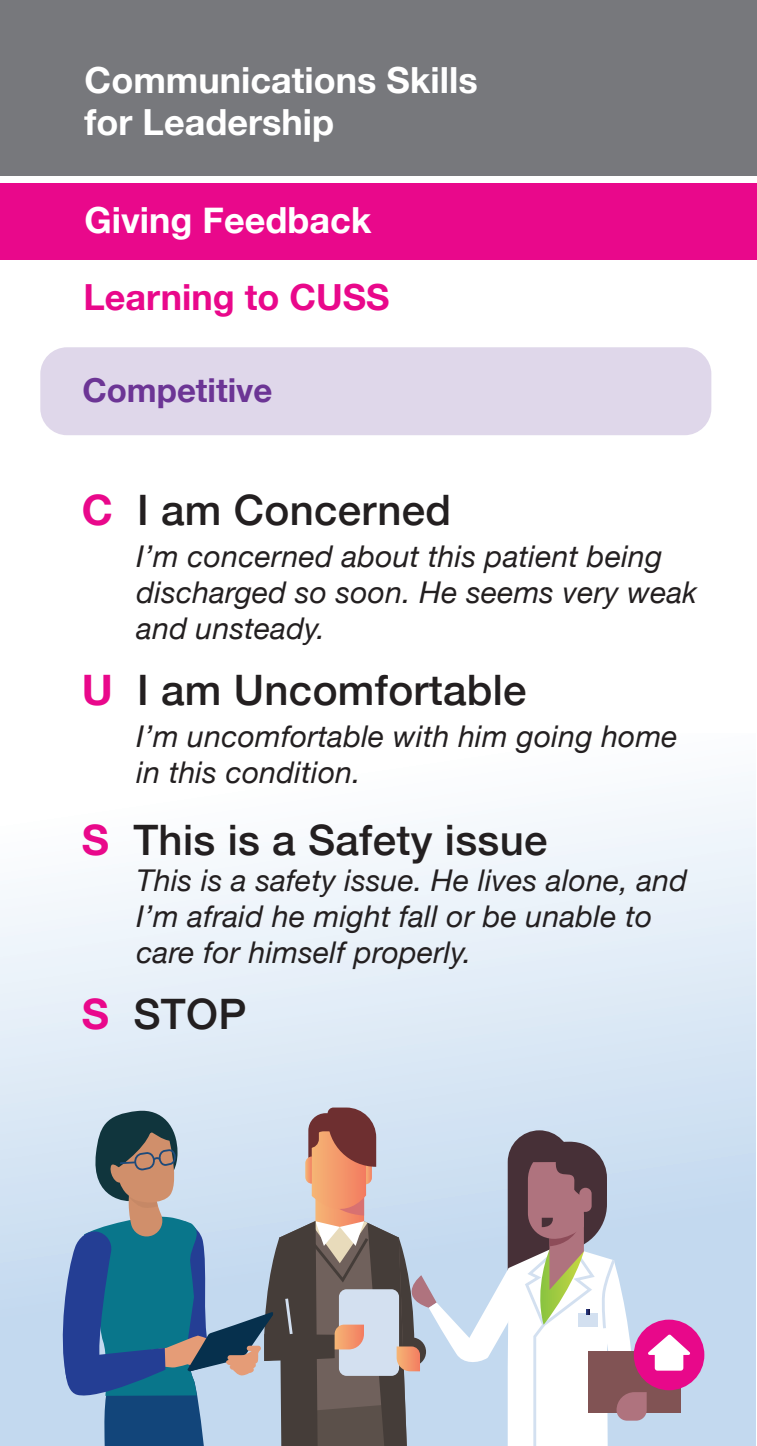
<style>
.page{position:relative;width:757px;height:1446px;background:#fff}
.page>*{position:absolute;margin:0;border:0;box-sizing:border-box;transform-origin:0 0}
.t1{font:500 42px "Helvetica Neue";letter-spacing:.01em;color:#231f20}
.t2{font:700 36px/42px "Helvetica Neue";color:#fff}
.t3{font:700 36px "Helvetica Neue";color:#e9088b}
.t4{font:700 33px "Helvetica Neue";color:#6c3595}
.t5{font:italic 30px/36px "Helvetica Neue";letter-spacing:.01em;color:#231f20}
.s1{font-weight:700;color:#e9088b}
</style>
<div class="page">
<div style="left:0;top:0;width:756px;height:176px;background:#77787c"></div>
<div style="left:0;top:733px;width:756px;height:713px;background:linear-gradient(to bottom,#fdfefe,#b8d2ec)"></div>
<div style="left:40px;top:347px;width:671px;height:88px;background:#dfd7ea;border-radius:27px"></div>
<div style="left:0;top:183px;width:757px;height:75px;background:#e9088b"></div>
<div style="left:634px;top:1319px;width:70px;height:71px;background:#e8088a;border-radius:50%"></div>
<svg style="left:58px;top:1107px;width:633px;height:338px"></svg>
<p class="t2" style="left:85px;top:60px;width:395px">Communications Skills for Leadership</p>
<p class="t2" style="left:85px;top:200px;width:288px">Giving Feedback</p>
<p class="t3" style="left:83px;top:269px;width:308px">Learning to CUSS</p>
<p class="t4" style="left:82px;top:364px;width:191px">Competitive</p>
<h1 class="t1" style="left:82px;top:476px;width:371px"><span class="s1">C</span> I am Concerned</h1>
<p class="t5" style="left:137px;top:540px;width:562px">I’m concerned about this patient being discharged so soon. He seems very weak and unsteady.</p>
<h1 class="t1" style="left:82px;top:656px;width:446px"><span class="s1">U</span> I am Uncomfortable</h1>
<p class="t5" style="left:137px;top:720px;width:542px">I’m uncomfortable with him going home in this condition.</p>
<h1 class="t1" style="left:82px;top:806px;width:467px"><span class="s1">S</span> This is a Safety issue</h1>
<p class="t5" style="left:137px;top:864px;width:552px">This is a safety issue. He lives alone, and<br>I’m afraid he might fall or be unable to care for himself properly.</p>
<h1 class="t1" style="left:82px;top:980px;width:166px"><span class="s1">S</span> STOP</h1>
</div>
